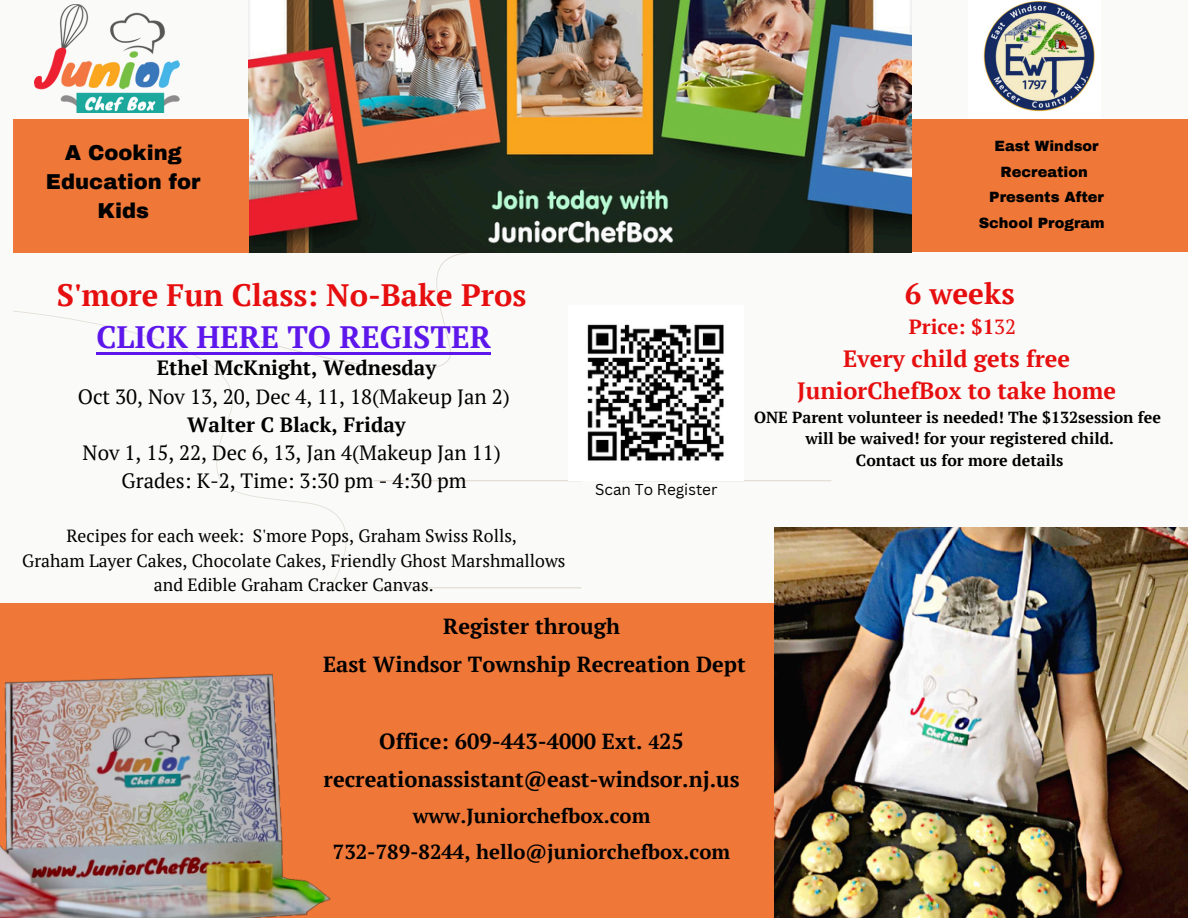
<style>
.page{position:relative;width:1188px;height:918px;background:#fafaf9}
.page>*{position:absolute;margin:0;border:0;box-sizing:border-box;transform-origin:0 0}
.t1{font:700 30.9px/42.8px "PT Serif";color:#e60e0e;text-align:center}
.t2{font:700 29.55px "PT Serif";color:#e60e0e}
.t3{font:700 23.55px/32.7px "PT Serif";color:#e60e0e;text-align:center}
.t4{font:700 21.75px/38.2px "PT Serif";color:#000;text-align:center}
.t5{font:900 21.15px/29px "Archivo";color:#000;text-align:center}
.t6{font:20.7px/28.2px "PT Serif";color:#000;text-align:center}
.t7{font:700 20.55px "PT Serif";color:#e60e0e}
.t8{font:700 20.25px/36px "PT Serif";color:#000;text-align:center}
.t9{font:17.7px/24.8px "PT Serif";color:#000;text-align:center}
.t10{font:700 16.05px/21.3px "PT Serif";color:#000;text-align:center}
.t11{font:15.3px "Canva Sans";color:#000}
.t12{font:900 14.55px/25.5px "Archivo";color:#000;text-align:center}
.s1{color:#5e17eb}
.s2{font-weight:700}
.s3{font-family:"Minion Pro";font-weight:700}
.s4{font-weight:400}
.s5{font-family:"Minion Pro"}
</style>
<div class="page">
<svg style="left:258px;top:252px;width:329px;height:118px"></svg>
<img style="left:249px;top:0;width:663px;height:252px">
<svg style="left:13px;top:311px;width:334px;height:281px"></svg>
<div style="left:13px;top:119px;width:236px;height:133px;background:#ef7839"></div>
<hr style="left:374px;top:480px;width:207px;height:1px;background:#dfdad0">
<hr style="left:617px;top:480px;width:214px;height:1px;background:#dfdad0">
<hr style="left:374px;top:587px;width:207px;height:1px;background:#dfdad0">
<img style="left:34px;top:5px;width:146px;height:108px">
<div style="left:0;top:604px;width:840px;height:314px;background:#ef7839"></div>
<img style="left:983px;top:1px;width:112px;height:111px">
<div style="left:912px;top:119px;width:276px;height:133px;background:#ef7839"></div>
<img style="left:0;top:603px;width:354px;height:315px">
<img style="left:775px;top:527px;width:413px;height:391px">
<img style="left:569px;top:306px;width:155px;height:155px">
<hr style="left:97px;top:353px;width:394px;height:2px;background:#5e17eb">
<p class="t5" style="left:46px;top:138px;width:156px">A Cooking<br>Education for<br>Kids</p>
<h3 class="t12" style="left:995px;top:134px;width:106px">East Windsor<br>Recreation</h3>
<p class="t12" style="left:979px;top:185px;width:128px;text-align:right">Presents After<br>School Program</p>
<p class="t1" style="left:57px;top:273px;width:471px">S'more Fun Class: No-Bake Pros<br><span class="s1">CLICK HERE TO REGISTER</span></p>
<p class="t6" style="left:78px;top:354px;width:434px"><span class="s2">Ethel McKnight, Wednesday<br></span>Oct 30, Nov 13, 20, Dec 4, 11, 18(Makeup Jan 2)<br><span class="s2">Walter C Bl</span><span class="s3">a</span><span class="s2">ck, Friday<br></span>Nov 1, 15, 22, Dec 6, 13, Jan 4(Makeup Jan 11)<br>Grades: K-2, Time: 3:30 pm - 4:30 pm</p>
<p class="t9" style="left:22px;top:523px;width:545px">Recipes for each week: S'more Pops, Graham Swiss Rolls,<br>Graham Layer Cakes, Chocolate Cakes, Friendly Ghost Marshmallows and Edible Graham Cracker Canvas.</p>
<p class="t11" style="left:595px;top:479px;width:124px">Scan To Register</p>
<p class="t2" style="left:905px;top:273px;width:111px">6 weeks</p>
<p class="t7" style="left:909px;top:313px;width:109px">Price: $1<span class="s4">32</span></p>
<p class="t3" style="left:797px;top:342px;width:320px">Every child gets free<br>JuniorChefBox to take home</p>
<p class="t10" style="left:754px;top:406px;width:409px">ONE Parent volunteer is needed! The $132session fee will be waived! for your registered child.<br>Contact us for more details</p>
<h2 class="t4" style="left:323px;top:607px;width:424px">Register through<br>East Windsor Township Recreation Dept</h2>
<h2 class="t4" style="left:324px;top:721px;width:417px">Office: 609-443-4000 Ext. <span class="s5">4</span>25 recreationassistant@east-windsor.nj.us</h2>
<h2 class="t8" style="left:333px;top:797px;width:399px">www.Juniorchefbox.com<br>732-789-8244, hello@juniorchefbox.com</h2>
</div>
